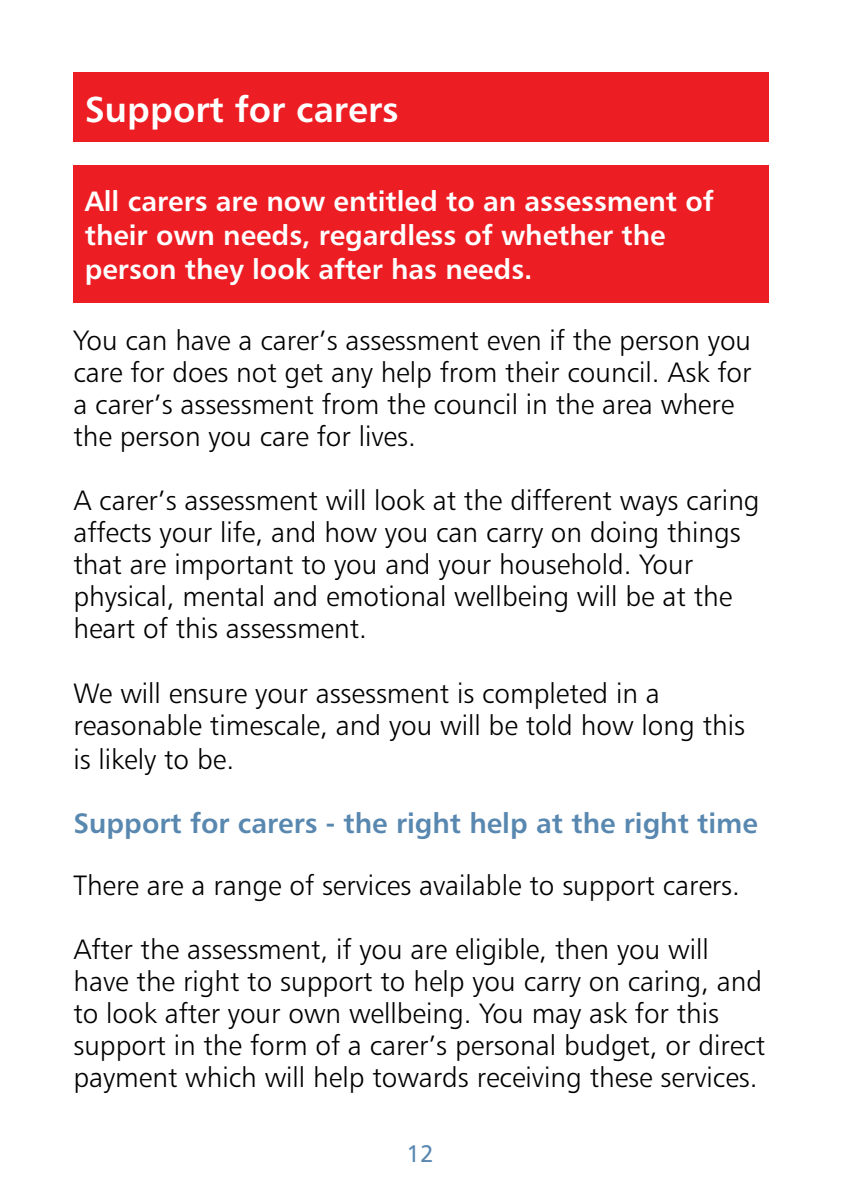
<style>
.page{position:relative;width:842px;height:1191px;background:#fff}
.page>*{position:absolute;margin:0;border:0;box-sizing:border-box;transform-origin:0 0}
.t1{font:36px "Humanist 777 BT Bold B";color:#fff}
.t2{font:28px/32px "Humanist 777 BT Light B";color:#000}
.t3{font:28px/34px "Humanist 777 BT Bold B";color:#fff}
.t4{font:28px "Humanist 777 BT Bold B";color:#5887b0}
.t5{font:24px "Humanist 777 BT Roman B";color:#5887b0}
</style>
<div class="page">
<div style="left:73px;top:166px;width:695px;height:137px;background:#ed1d24"></div>
<div style="left:73px;top:72px;width:695px;height:70px;background:#ed1d24"></div>
<p class="t1" style="left:85px;top:86px;width:315px">Support for carers</p>
<p class="t3" style="left:85px;top:184px;width:630px">All carers are now entitled to an assessment of their own needs, regardless of whether the person they look after has needs.</p>
<p class="t2" style="left:73px;top:324px;width:679px">You can have a carer’s assessment even if the person you care for does not get any help from their council. Ask for a carer’s assessment from the council in the area where the person you care for lives.</p>
<p class="t2" style="left:73px;top:484px;width:688px">A carer’s assessment will look at the different ways caring affects your life, and how you can carry on doing things that are important to you and your household. Your physical, mental and emotional wellbeing will be at the heart of this assessment.</p>
<p class="t2" style="left:73px;top:676px;width:673px;line-height:33px">We will ensure your assessment is completed in a reasonable timescale, and you will be told how long this is likely to be.</p>
<p class="t4" style="left:73px;top:805px;width:686px">Support for carers - the right help at the right time</p>
<p class="t2" style="left:73px;top:868px;width:668px">There are a range of services available to support carers.</p>
<p class="t2" style="left:73px;top:932px;width:693px">After the assessment, if you are eligible, then you will have the right to support to help you carry on caring, and to look after your own wellbeing. You may ask for this support in the form of a carer’s personal budget, or direct payment which will help towards receiving these services.</p>
<p class="t5" style="left:406px;top:1138px;width:29px">12</p>
</div>
